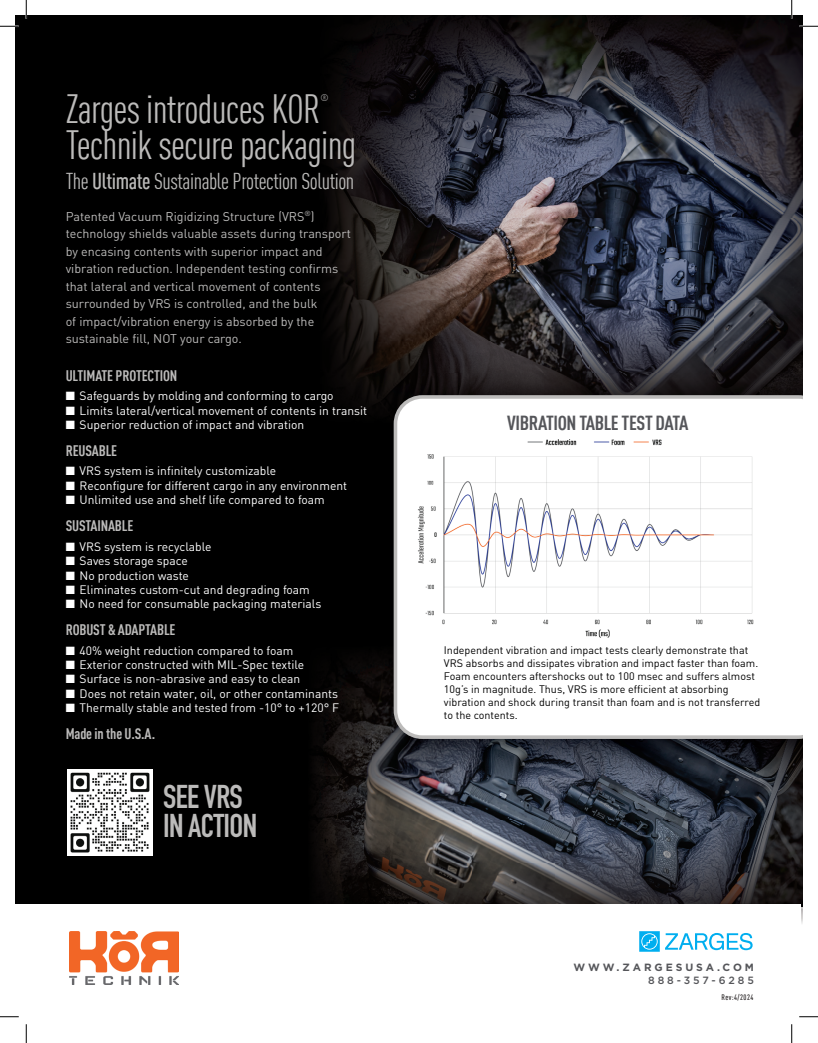
<style>
.page{position:relative;width:818px;height:1043px;background:#fff}
.page>*{position:absolute;margin:0;border:0;box-sizing:border-box;transform-origin:0 0}
.t1{font:40px "DIN Cond";letter-spacing:-.02em;color:#bcbbba}
.t2{font:700 32.5px/28.5px "DIN Condensed";letter-spacing:-.02em;color:#bcbbba}
.t3{font:22.5px "DIN Cond";letter-spacing:-.02em;color:#bcbbba}
.t4{font:700 20px "DIN Cond";letter-spacing:-.02em;color:#55565a}
.t5{font:700 15px "DIN Cond";letter-spacing:-.01em;color:#bcbbba}
.t6{font:12.5px/17.5px "DIN";color:#bcbbba}
.t7{font:12px "DIN";color:#fff}
.t8{font:10.75px/12.9px "DIN";color:#000}
.t9{font:700 10.5px "Gotham";letter-spacing:.28em;color:#55565a}
.t10{font:500 10.5px "Gotham";letter-spacing:.28em;color:#55565a}
.t11{font:9.5px "DIN Cond";color:#bcbbba}
.t12{font:500 7.75px "DIN Cond";letter-spacing:.06em;color:#231f20}
.s1{font-weight:500}
</style>
<div class="page">
<div style="left:15px;top:15px;width:787px;height:893px;background:#000"></div>
<img style="left:314px;top:662px;width:58px;height:114px">
<img style="left:314px;top:776px;width:488px;height:87px">
<img style="left:317px;top:863px;width:403px;height:40px">
<img style="left:720px;top:863px;width:82px;height:44px">
<svg style="left:800px;top:907px;width:2px;height:17px"></svg>
<div style="left:15px;top:903px;width:785px;height:116px;background:#fff"></div>
<img style="left:329px;top:15px;width:473px;height:326px">
<img style="left:336px;top:341px;width:115px;height:41px">
<img style="left:451px;top:341px;width:351px;height:32px">
<img style="left:344px;top:382px;width:28px;height:23px">
<img style="left:67px;top:769px;width:86px;height:86px">
<svg style="left:665px;top:933px;width:87px;height:17px"></svg>
<svg style="left:639px;top:931px;width:20px;height:20px"></svg>
<img style="left:69px;top:931px;width:109px;height:53px">
<img style="left:372px;top:373px;width:430px;height:404px">
<svg style="left:393px;top:395px;width:409px;height:344px;background:#f8f8f8"></svg>
<img style="left:415px;top:431px;width:358px;height:212px">
<svg style="left:0;top:25px;width:19px;height:2px"></svg>
<svg style="left:799px;top:25px;width:19px;height:2px"></svg>
<svg style="left:0;top:1016px;width:19px;height:1px"></svg>
<svg style="left:799px;top:1016px;width:19px;height:1px"></svg>
<svg style="left:25px;top:0;width:2px;height:19px"></svg>
<svg style="left:25px;top:1024px;width:2px;height:18px"></svg>
<svg style="left:790px;top:0;width:2px;height:19px"></svg>
<svg style="left:791px;top:1024px;width:1px;height:18px"></svg>
<h1 class="t1" style="left:66px;top:85px;width:256px">Zarges introduces KOR</h1>
<p class="t11" style="left:320px;top:92px;width:10px">®</p>
<h1 class="t1" style="left:66px;top:122px;width:292px">Technik secure packaging</h1>
<h3 class="t3" style="left:66px;top:168px;width:290px">The <span class="s1">Ultimate</span> Sustainable Protection Solution</h3>
<p class="t6" style="left:66px;top:207px;width:287px">Patented Vacuum Rigidizing Structure (VRS<sup>®</sup>) technology shields valuable assets during transport by encasing contents with superior impact and vibration reduction. Independent testing confirms that lateral and vertical movement of contents surrounded by VRS is controlled, and the bulk<br>of impact/vibration energy is absorbed by the sustainable fill, NOT your cargo.</p>
<p class="t5" style="left:66px;top:366px;width:113px">ULTIMATE PROTECTION</p>
<p class="t7" style="left:66px;top:388px;width:269px">■ Safeguards by molding and conforming to cargo</p>
<p class="t7" style="left:66px;top:403px;width:303px">■ Limits lateral/vertical movement of contents in transit</p>
<p class="t7" style="left:66px;top:417px;width:240px">■ Superior reduction of impact and vibration</p>
<p class="t5" style="left:66px;top:441px;width:53px">REUSABLE</p>
<p class="t7" style="left:66px;top:463px;width:212px">■ VRS system is infinitely customizable</p>
<p class="t7" style="left:66px;top:478px;width:283px">■ Reconfigure for different cargo in any environment</p>
<p class="t7" style="left:66px;top:492px;width:261px">■ Unlimited use and shelf life compared to foam</p>
<p class="t5" style="left:66px;top:516px;width:69px">SUSTAINABLE</p>
<p class="t7" style="left:66px;top:539px;width:147px">■ VRS system is recyclable</p>
<p class="t7" style="left:66px;top:553px;width:124px">■ Saves storage space</p>
<p class="t7" style="left:66px;top:567px;width:125px">■ No production waste</p>
<p class="t7" style="left:66px;top:582px;width:246px">■ Eliminates custom-cut and degrading foam</p>
<p class="t7" style="left:66px;top:596px;width:257px">■ No need for consumable packaging materials</p>
<p class="t5" style="left:66px;top:620px;width:111px">ROBUST &amp; ADAPTABLE</p>
<p class="t7" style="left:66px;top:642px;width:229px">■ 40% weight reduction compared to foam</p>
<p class="t7" style="left:66px;top:657px;width:240px">■ Exterior constructed with MIL-Spec textile</p>
<p class="t7" style="left:66px;top:671px;width:236px">■ Surface is non-abrasive and easy to clean</p>
<p class="t7" style="left:66px;top:686px;width:274px">■ Does not retain water, oil, or other contaminants</p>
<p class="t7" style="left:66px;top:700px;width:275px">■ Thermally stable and tested from -10° to +120° F</p>
<p class="t5" style="left:66px;top:724px;width:91px">Made in the U.S.A.</p>
<h2 class="t2" style="left:163px;top:782px;width:96px">SEE VRS<br>IN ACTION</h2>
<h3 class="t4" style="left:507px;top:410px;width:182px">VIBRATION TABLE TEST DATA</h3>
<p class="t8" style="left:444px;top:644px;width:318px">Independent vibration and impact tests clearly demonstrate that VRS absorbs and dissipates vibration and impact faster than foam.<br>Foam encounters aftershocks out to 100 msec and suffers almost 10g’s in magnitude. Thus, VRS is more efficient at absorbing vibration and shock during transit than foam and is not transferred to the contents.</p>
<p class="t9" style="left:573px;top:960px;width:182px">WWW.ZARGESUSA.COM</p>
<p class="t10" style="left:648px;top:973px;width:107px">888-357-6285</p>
<p class="t12" style="left:721px;top:992px;width:33px">Rev:4/2024</p>
</div>
